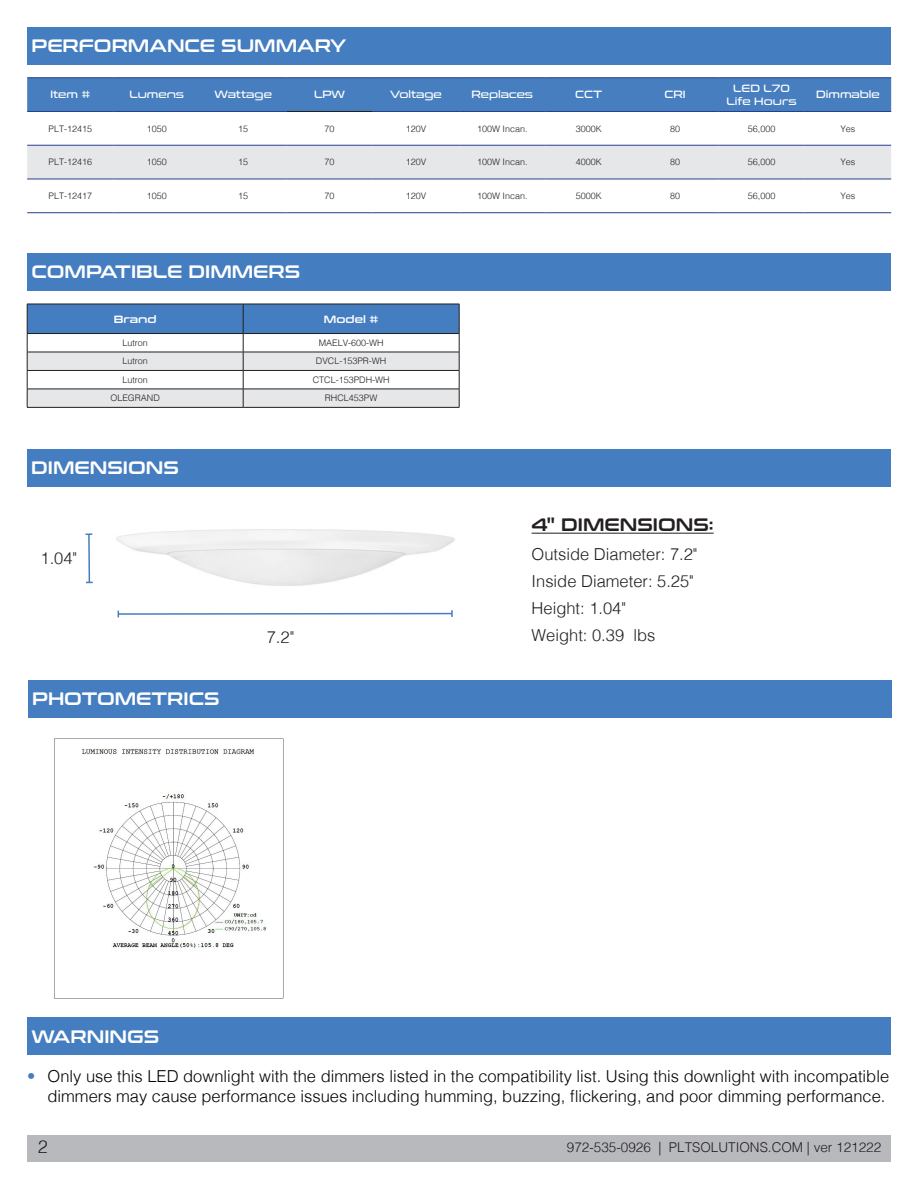
<style>
.page{position:relative;width:918px;height:1188px;background:#fff}
.page>*{position:absolute;margin:0;border:0;box-sizing:border-box;transform-origin:0 0}
.t1{font:18px "Conthrax Sb";color:#fff}
.t2{font:18px "Conthrax Sb";color:#231f20}
.t3{font:300 18px "Helvetica";color:#231f20}
.t4{font:300 16.5px/19.8px "Helvetica";color:#000;text-align:right}
.PLT_Body{font:300 16.5px "Helvetica";color:#231f20}
.t5{font:300 13.5px "Helvetica";color:#231f20}
.t6{font:10.5px/12.6px "Conthrax Rg";color:#fff;text-align:center}
.Paragraph_Style_1{font:10.5px "Conthrax Sb";color:#fff}
.Paragraph_Style_1-2{font:300 9px "Helvetica";color:#231f20}
.s1{color:#447dc0}
</style>
<div class="page">
<div style="left:27px;top:1135px;width:864px;height:27px;background:#b8b9bc"></div>
<div style="left:27px;top:78px;width:864px;height:33px;background:#467ebf"></div>
<div style="left:27px;top:146px;width:864px;height:33px;background:#e6e7e9"></div>
<hr style="left:27px;top:145px;width:87px;height:1px;background:#253f8e">
<hr style="left:114px;top:145px;width:86px;height:1px;background:#253f8e">
<hr style="left:200px;top:145px;width:86px;height:1px;background:#253f8e">
<hr style="left:286px;top:145px;width:87px;height:1px;background:#253f8e">
<hr style="left:373px;top:145px;width:86px;height:1px;background:#253f8e">
<hr style="left:459px;top:145px;width:87px;height:1px;background:#253f8e">
<hr style="left:546px;top:145px;width:86px;height:1px;background:#253f8e">
<hr style="left:632px;top:145px;width:86px;height:1px;background:#253f8e">
<hr style="left:718px;top:145px;width:87px;height:1px;background:#253f8e">
<hr style="left:805px;top:145px;width:86px;height:1px;background:#253f8e">
<hr style="left:27px;top:179px;width:87px;height:1px;background:#253f8e">
<hr style="left:114px;top:179px;width:86px;height:1px;background:#253f8e">
<hr style="left:200px;top:179px;width:86px;height:1px;background:#253f8e">
<hr style="left:286px;top:179px;width:87px;height:1px;background:#253f8e">
<hr style="left:373px;top:179px;width:86px;height:1px;background:#253f8e">
<hr style="left:459px;top:179px;width:87px;height:1px;background:#253f8e">
<hr style="left:546px;top:179px;width:86px;height:1px;background:#253f8e">
<hr style="left:632px;top:179px;width:86px;height:1px;background:#253f8e">
<hr style="left:718px;top:179px;width:87px;height:1px;background:#253f8e">
<hr style="left:805px;top:179px;width:86px;height:1px;background:#253f8e">
<hr style="left:27px;top:212px;width:87px;height:1px;background:#253f8e">
<hr style="left:114px;top:212px;width:86px;height:1px;background:#253f8e">
<hr style="left:200px;top:212px;width:86px;height:1px;background:#253f8e">
<hr style="left:286px;top:212px;width:87px;height:1px;background:#253f8e">
<hr style="left:373px;top:212px;width:86px;height:1px;background:#253f8e">
<hr style="left:459px;top:212px;width:87px;height:1px;background:#253f8e">
<hr style="left:546px;top:212px;width:86px;height:1px;background:#253f8e">
<hr style="left:632px;top:212px;width:86px;height:1px;background:#253f8e">
<hr style="left:718px;top:212px;width:87px;height:1px;background:#253f8e">
<hr style="left:805px;top:212px;width:86px;height:1px;background:#253f8e">
<hr style="left:27px;top:77px;width:87px;height:1px;background:#253f8e">
<hr style="left:114px;top:77px;width:86px;height:1px;background:#253f8e">
<hr style="left:200px;top:77px;width:86px;height:1px;background:#253f8e">
<hr style="left:286px;top:77px;width:87px;height:1px;background:#253f8e">
<hr style="left:373px;top:77px;width:86px;height:1px;background:#253f8e">
<hr style="left:459px;top:77px;width:87px;height:1px;background:#253f8e">
<hr style="left:546px;top:77px;width:86px;height:1px;background:#253f8e">
<hr style="left:632px;top:77px;width:86px;height:1px;background:#253f8e">
<hr style="left:718px;top:77px;width:87px;height:1px;background:#253f8e">
<hr style="left:805px;top:77px;width:86px;height:1px;background:#253f8e">
<hr style="left:27px;top:111px;width:87px;height:1px;background:#253f8e">
<hr style="left:114px;top:111px;width:86px;height:1px;background:#253f8e">
<hr style="left:200px;top:111px;width:86px;height:1px;background:#253f8e">
<hr style="left:373px;top:111px;width:86px;height:1px;background:#253f8e">
<hr style="left:459px;top:111px;width:87px;height:1px;background:#253f8e">
<hr style="left:546px;top:111px;width:86px;height:1px;background:#253f8e">
<hr style="left:632px;top:111px;width:86px;height:1px;background:#253f8e">
<hr style="left:718px;top:111px;width:87px;height:1px;background:#253f8e">
<hr style="left:805px;top:111px;width:86px;height:1px;background:#253f8e">
<hr style="left:286px;top:111px;width:87px;height:1px;background:#231f20">
<div style="left:27px;top:27px;width:864px;height:37px;background:#447dc0"></div>
<div style="left:27px;top:253px;width:864px;height:37px;background:#447dc0"></div>
<svg style="left:27px;top:304px;width:433px;height:103px"></svg>
<hr style="left:27px;top:407px;width:216px;height:1px;background:#231f20">
<hr style="left:243px;top:407px;width:216px;height:1px;background:#231f20">
<div style="left:27px;top:449px;width:864px;height:37px;background:#447dc0"></div>
<hr style="left:532px;top:533px;width:182px;height:1px;background:#231f20">
<svg style="left:86px;top:533px;width:7px;height:51px"></svg>
<svg style="left:117px;top:610px;width:336px;height:7px"></svg>
<div style="left:27px;top:1018px;width:864px;height:37px;background:#447dc0"></div>
<div style="left:28px;top:680px;width:864px;height:37px;background:#447dc0"></div>
<img style="left:54px;top:738px;width:230px;height:260px">
<p class="t1" style="left:32px;top:32px;width:316px">PERFORMANCE SUMMARY</p>
<p class="t6" style="left:50px;top:88px;width:42px">Item #</p>
<p class="t6" style="left:129px;top:88px;width:56px">Lumens</p>
<p class="t6" style="left:214px;top:88px;width:59px">Wattage</p>
<p class="t6" style="left:314px;top:88px;width:32px">LPW</p>
<p class="t6" style="left:390px;top:88px;width:53px">Voltage</p>
<p class="t6" style="left:472px;top:88px;width:63px">Replaces</p>
<p class="t6" style="left:575px;top:88px;width:28px">CCT</p>
<p class="t6" style="left:665px;top:88px;width:23px">CRI</p>
<p class="t6" style="left:727px;top:81px;width:72px">LED L70<br>Life Hours</p>
<p class="t6" style="left:816px;top:88px;width:65px">Dimmable</p>
<p class="Paragraph_Style_1-2" style="left:49px;top:121px;width:45px">PLT-12415</p>
<p class="Paragraph_Style_1-2" style="left:147px;top:121px;width:22px">1050</p>
<p class="Paragraph_Style_1-2" style="left:238px;top:121px;width:12px">15</p>
<p class="Paragraph_Style_1-2" style="left:325px;top:121px;width:12px">70</p>
<p class="Paragraph_Style_1-2" style="left:406px;top:121px;width:22px">120V</p>
<p class="Paragraph_Style_1-2" style="left:477px;top:121px;width:52px">100W Incan.</p>
<p class="Paragraph_Style_1-2" style="left:576px;top:121px;width:28px">3000K</p>
<p class="Paragraph_Style_1-2" style="left:670px;top:121px;width:12px">80</p>
<p class="Paragraph_Style_1-2" style="left:748px;top:121px;width:29px">56,000</p>
<p class="Paragraph_Style_1-2" style="left:840px;top:121px;width:17px">Yes</p>
<p class="Paragraph_Style_1-2" style="left:49px;top:154px;width:45px">PLT-12416</p>
<p class="Paragraph_Style_1-2" style="left:147px;top:154px;width:22px">1050</p>
<p class="Paragraph_Style_1-2" style="left:238px;top:154px;width:12px">15</p>
<p class="Paragraph_Style_1-2" style="left:325px;top:154px;width:12px">70</p>
<p class="Paragraph_Style_1-2" style="left:406px;top:154px;width:22px">120V</p>
<p class="Paragraph_Style_1-2" style="left:477px;top:154px;width:52px">100W Incan.</p>
<p class="Paragraph_Style_1-2" style="left:576px;top:154px;width:28px">4000K</p>
<p class="Paragraph_Style_1-2" style="left:670px;top:154px;width:12px">80</p>
<p class="Paragraph_Style_1-2" style="left:748px;top:154px;width:29px">56,000</p>
<p class="Paragraph_Style_1-2" style="left:840px;top:154px;width:17px">Yes</p>
<p class="Paragraph_Style_1-2" style="left:49px;top:188px;width:45px">PLT-12417</p>
<p class="Paragraph_Style_1-2" style="left:147px;top:188px;width:22px">1050</p>
<p class="Paragraph_Style_1-2" style="left:238px;top:188px;width:12px">15</p>
<p class="Paragraph_Style_1-2" style="left:325px;top:188px;width:12px">70</p>
<p class="Paragraph_Style_1-2" style="left:406px;top:188px;width:22px">120V</p>
<p class="Paragraph_Style_1-2" style="left:477px;top:188px;width:52px">100W Incan.</p>
<p class="Paragraph_Style_1-2" style="left:576px;top:188px;width:28px">5000K</p>
<p class="Paragraph_Style_1-2" style="left:670px;top:188px;width:12px">80</p>
<p class="Paragraph_Style_1-2" style="left:748px;top:188px;width:29px">56,000</p>
<p class="Paragraph_Style_1-2" style="left:840px;top:188px;width:17px">Yes</p>
<p class="t1" style="left:32px;top:258px;width:270px">COMPATIBLE DIMMERS</p>
<p class="Paragraph_Style_1" style="left:114px;top:311px;width:44px">Brand</p>
<p class="Paragraph_Style_1" style="left:324px;top:311px;width:56px">Model #</p>
<p class="Paragraph_Style_1-2" style="left:122px;top:335px;width:27px">Lutron</p>
<p class="Paragraph_Style_1-2" style="left:319px;top:335px;width:67px">MAELV-600-WH</p>
<p class="Paragraph_Style_1-2" style="left:122px;top:354px;width:27px">Lutron</p>
<p class="Paragraph_Style_1-2" style="left:316px;top:354px;width:72px">DVCL-153PR-WH</p>
<p class="Paragraph_Style_1-2" style="left:122px;top:372px;width:27px">Lutron</p>
<p class="Paragraph_Style_1-2" style="left:313px;top:372px;width:79px">CTCL-153PDH-WH</p>
<p class="Paragraph_Style_1-2" style="left:110px;top:391px;width:51px">OLEGRAND</p>
<p class="Paragraph_Style_1-2" style="left:325px;top:391px;width:54px">RHCL453PW</p>
<p class="t1" style="left:31px;top:454px;width:149px">DIMENSIONS</p>
<p class="PLT_Body" style="left:40px;top:544px;width:38px">1.04"</p>
<p class="t1" style="left:32px;top:685px;width:189px">PHOTOMETRICS</p>
<p class="PLT_Body" style="left:267px;top:623px;width:29px">7.2"</p>
<p class="t2" style="left:532px;top:511px;width:184px">4" DIMENSIONS:</p>
<p class="PLT_Body" style="left:532px;top:540px;width:167px">Outside Diameter: 7.2"</p>
<p class="PLT_Body" style="left:532px;top:567px;width:164px">Inside Diameter: 5.25"</p>
<p class="PLT_Body" style="left:532px;top:594px;width:96px">Height: 1.04"</p>
<p class="PLT_Body" style="left:532px;top:621px;width:125px">Weight: 0.39 lbs</p>
<p class="t1" style="left:32px;top:1023px;width:129px">WARNINGS</p>
<p class="t4" style="left:27px;top:1065px;width:863px"><span class="s1">•</span> Only use this LED downlight with the dimmers listed in the compatibility list. Using this downlight with incompatible dimmers may cause performance issues including humming, buzzing, flickering, and poor dimming performance.</p>
<p class="t3" style="left:38px;top:1132px;width:12px">2</p>
<h3 class="t5" style="left:567px;top:1136px;width:316px">972-535-0926 | PLTSOLUTIONS.COM | ver 121222</h3>
</div>
